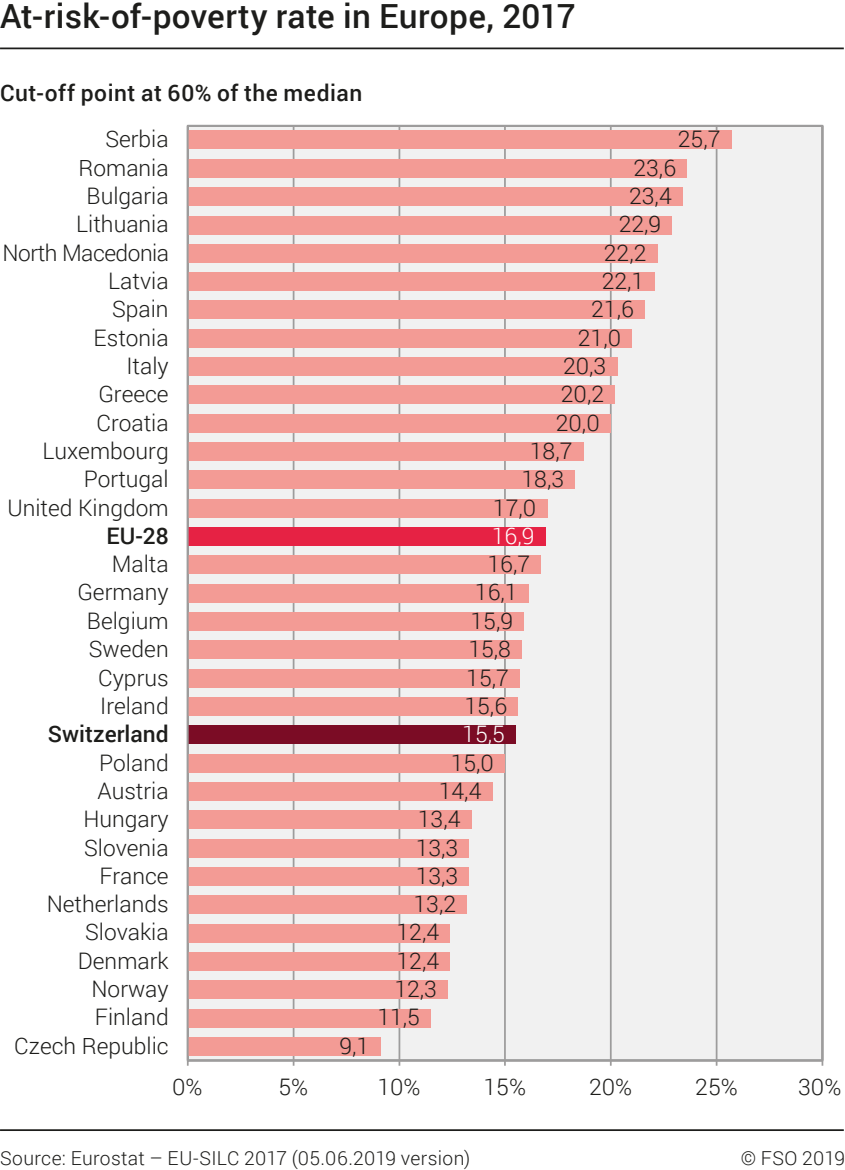
<style>
.page{position:relative;width:845px;height:1170px;background:#fff}
.page>*{position:absolute;margin:0;border:0;box-sizing:border-box;transform-origin:0 0}
.t1{font:500 33.25px "Roboto";letter-spacing:.01em;color:#1d1d1b}
.t2{font:300 22.75px "Roboto";color:#1d1d1b}
.t3{font:500 22.75px "Roboto";letter-spacing:.02em;color:#1d1d1b}
.t4{font:300 22.75px "Roboto";letter-spacing:-.02em;color:#1d1d1b}
.t5{font:500 22.75px "Roboto";color:#1d1d1b}
.t6{font:300 22.75px "Roboto";color:#fff}
.t7{font:300 19.25px "Roboto";letter-spacing:.02em;color:#1d1d1b}
</style>
<div class="page">
<hr style="left:0;top:1129px;width:843px;height:2px;background:#1d1d1b">
<hr style="left:0;top:48px;width:843px;height:1px;background:#1d1d1b">
<div style="left:186px;top:124px;width:637px;height:942px;background:#f1f1f1"></div>
<hr style="left:292px;top:126px;width:2px;height:934px;background:#9d9c9c">
<hr style="left:398px;top:126px;width:2px;height:934px;background:#9d9c9c">
<hr style="left:503px;top:126px;width:2px;height:934px;background:#9d9c9c">
<hr style="left:609px;top:126px;width:2px;height:934px;background:#9d9c9c">
<hr style="left:715px;top:126px;width:2px;height:934px;background:#9d9c9c">
<hr style="left:821px;top:126px;width:1px;height:934px;background:#9d9c9c">
<hr style="left:188px;top:1059px;width:633px;height:2px;background:#9d9c9c">
<div style="left:188px;top:131px;width:543px;height:18px;background:#f39b95"></div>
<div style="left:188px;top:159px;width:498px;height:19px;background:#f39b95"></div>
<div style="left:188px;top:187px;width:494px;height:19px;background:#f39b95"></div>
<div style="left:188px;top:216px;width:483px;height:18px;background:#f39b95"></div>
<div style="left:188px;top:244px;width:469px;height:19px;background:#f39b95"></div>
<div style="left:188px;top:272px;width:466px;height:19px;background:#f39b95"></div>
<div style="left:188px;top:301px;width:456px;height:18px;background:#f39b95"></div>
<div style="left:188px;top:329px;width:443px;height:18px;background:#f39b95"></div>
<div style="left:188px;top:357px;width:429px;height:19px;background:#f39b95"></div>
<div style="left:188px;top:386px;width:426px;height:18px;background:#f39b95"></div>
<div style="left:188px;top:414px;width:422px;height:18px;background:#f39b95"></div>
<div style="left:188px;top:442px;width:395px;height:19px;background:#f39b95"></div>
<div style="left:188px;top:470px;width:386px;height:19px;background:#f39b95"></div>
<div style="left:188px;top:499px;width:359px;height:18px;background:#f39b95"></div>
<div style="left:188px;top:527px;width:357px;height:19px;background:#e62244"></div>
<div style="left:188px;top:556px;width:352px;height:18px;background:#f39b95"></div>
<div style="left:188px;top:584px;width:340px;height:18px;background:#f39b95"></div>
<div style="left:188px;top:612px;width:335px;height:19px;background:#f39b95"></div>
<div style="left:188px;top:641px;width:333px;height:18px;background:#f39b95"></div>
<div style="left:188px;top:669px;width:331px;height:18px;background:#f39b95"></div>
<div style="left:188px;top:697px;width:329px;height:18px;background:#f39b95"></div>
<div style="left:188px;top:726px;width:327px;height:18px;background:#7b0c25"></div>
<div style="left:188px;top:754px;width:316px;height:18px;background:#f39b95"></div>
<div style="left:188px;top:782px;width:304px;height:19px;background:#f39b95"></div>
<div style="left:188px;top:810px;width:283px;height:19px;background:#f39b95"></div>
<div style="left:188px;top:839px;width:281px;height:18px;background:#f39b95"></div>
<div style="left:188px;top:867px;width:281px;height:19px;background:#f39b95"></div>
<div style="left:188px;top:895px;width:278px;height:19px;background:#f39b95"></div>
<div style="left:188px;top:924px;width:262px;height:18px;background:#f39b95"></div>
<div style="left:188px;top:952px;width:262px;height:19px;background:#f39b95"></div>
<div style="left:188px;top:980px;width:259px;height:19px;background:#f39b95"></div>
<div style="left:188px;top:1009px;width:242px;height:18px;background:#f39b95"></div>
<div style="left:188px;top:1037px;width:192px;height:18px;background:#f39b95"></div>
<hr style="left:187px;top:126px;width:1px;height:934px;background:#9d9c9c">
<h1 class="t1" style="left:0;top:-7px;width:576px">At-risk-of-poverty rate in Europe, 2017</h1>
<p class="t3" style="left:0;top:77px;width:363px">Cut-off point at 60% of the median</p>
<p class="t2" style="left:105px;top:124px;width:65px">Serbia</p>
<p class="t2" style="left:677px;top:124px;width:44px">25,7</p>
<p class="t2" style="left:633px;top:152px;width:44px">23,6</p>
<p class="t2" style="left:628px;top:180px;width:44px">23,4</p>
<p class="t2" style="left:618px;top:208px;width:44px">22,9</p>
<p class="t2" style="left:603px;top:237px;width:44px">22,2</p>
<p class="t2" style="left:601px;top:265px;width:44px">22,1</p>
<p class="t2" style="left:591px;top:293px;width:44px">21,6</p>
<p class="t2" style="left:577px;top:322px;width:45px">21,0</p>
<p class="t2" style="left:562px;top:350px;width:45px">20,3</p>
<p class="t2" style="left:560px;top:378px;width:45px">20,2</p>
<p class="t2" style="left:555px;top:407px;width:45px">20,0</p>
<p class="t2" style="left:529px;top:435px;width:44px">18,7</p>
<p class="t2" style="left:521px;top:463px;width:44px">18,3</p>
<p class="t2" style="left:492px;top:492px;width:45px">17,0</p>
<p class="t6" style="left:491px;top:520px;width:44px">16,9</p>
<p class="t2" style="left:487px;top:548px;width:44px">16,7</p>
<p class="t2" style="left:474px;top:576px;width:44px">16,1</p>
<p class="t2" style="left:470px;top:605px;width:44px">15,9</p>
<p class="t2" style="left:468px;top:633px;width:44px">15,8</p>
<p class="t2" style="left:466px;top:662px;width:44px">15,7</p>
<p class="t2" style="left:464px;top:690px;width:44px">15,6</p>
<p class="t6" style="left:462px;top:718px;width:44px">15,5</p>
<p class="t2" style="left:450px;top:747px;width:45px">15,0</p>
<p class="t2" style="left:438px;top:775px;width:44px">14,4</p>
<p class="t2" style="left:417px;top:803px;width:44px">13,4</p>
<p class="t2" style="left:415px;top:832px;width:44px">13,3</p>
<p class="t2" style="left:415px;top:860px;width:44px">13,3</p>
<p class="t2" style="left:413px;top:888px;width:44px">13,2</p>
<p class="t2" style="left:396px;top:916px;width:44px">12,4</p>
<p class="t2" style="left:396px;top:945px;width:44px">12,4</p>
<p class="t2" style="left:394px;top:973px;width:44px">12,3</p>
<p class="t2" style="left:377px;top:1001px;width:44px">11,5</p>
<p class="t2" style="left:339px;top:1030px;width:31px">9,1</p>
<p class="t2" style="left:78px;top:152px;width:92px">Romania</p>
<p class="t2" style="left:87px;top:180px;width:83px">Bulgaria</p>
<p class="t2" style="left:76px;top:208px;width:94px">Lithuania</p>
<p class="t4" style="left:3px;top:237px;width:168px">North Macedonia</p>
<p class="t2" style="left:108px;top:265px;width:62px">Latvia</p>
<p class="t2" style="left:112px;top:293px;width:58px">Spain</p>
<p class="t2" style="left:94px;top:322px;width:76px">Estonia</p>
<p class="t2" style="left:126px;top:350px;width:44px">Italy</p>
<p class="t2" style="left:98px;top:378px;width:72px">Greece</p>
<p class="t2" style="left:96px;top:407px;width:74px">Croatia</p>
<p class="t2" style="left:42px;top:435px;width:128px">Luxembourg</p>
<p class="t2" style="left:84px;top:463px;width:86px">Portugal</p>
<p class="t2" style="left:7px;top:492px;width:163px">United Kingdom</p>
<p class="t3" style="left:107px;top:520px;width:64px">EU-28</p>
<p class="t2" style="left:112px;top:548px;width:58px">Malta</p>
<p class="t2" style="left:77px;top:576px;width:93px">Germany</p>
<p class="t2" style="left:87px;top:605px;width:83px">Belgium</p>
<p class="t2" style="left:89px;top:633px;width:81px">Sweden</p>
<p class="t2" style="left:98px;top:662px;width:72px">Cyprus</p>
<p class="t2" style="left:100px;top:690px;width:70px">Ireland</p>
<p class="t5" style="left:48px;top:718px;width:122px">Switzerland</p>
<p class="t2" style="left:99px;top:747px;width:71px">Poland</p>
<p class="t2" style="left:97px;top:775px;width:73px">Austria</p>
<p class="t2" style="left:83px;top:803px;width:87px">Hungary</p>
<p class="t2" style="left:84px;top:832px;width:86px">Slovenia</p>
<p class="t2" style="left:99px;top:860px;width:71px">France</p>
<p class="t2" style="left:47px;top:888px;width:123px">Netherlands</p>
<p class="t2" style="left:85px;top:916px;width:85px">Slovakia</p>
<p class="t2" style="left:78px;top:945px;width:92px">Denmark</p>
<p class="t2" style="left:91px;top:973px;width:79px">Norway</p>
<p class="t2" style="left:95px;top:1001px;width:75px">Finland</p>
<p class="t2" style="left:14px;top:1030px;width:156px">Czech Republic</p>
<p class="t2" style="left:172px;top:1071px;width:32px">0%</p>
<p class="t2" style="left:278px;top:1071px;width:31px">5%</p>
<p class="t2" style="left:377px;top:1071px;width:45px">10%</p>
<p class="t2" style="left:483px;top:1071px;width:44px">15%</p>
<p class="t2" style="left:588px;top:1071px;width:45px">20%</p>
<p class="t2" style="left:694px;top:1071px;width:44px">25%</p>
<p class="t2" style="left:797px;top:1071px;width:45px">30%</p>
<p class="t7" style="left:0;top:1144px;width:471px">Source: Eurostat – EU-SILC 2017 (05.06.2019 version)</p>
<p class="t7" style="left:740px;top:1144px;width:106px">© FSO 2019</p>
</div>
